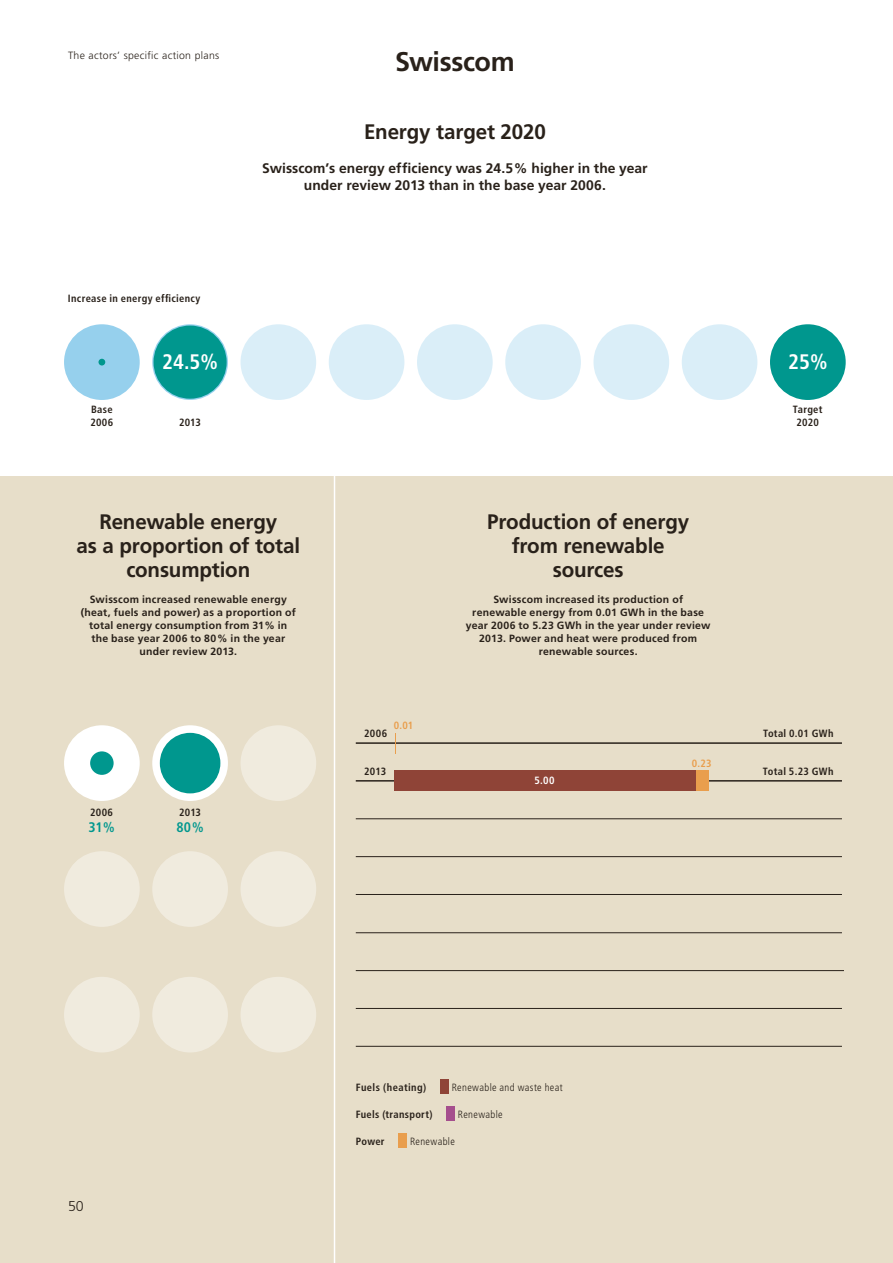
<style>
.page{position:relative;width:893px;height:1263px;background:#fff}
.page>*{position:absolute;margin:0;border:0;box-sizing:border-box;transform-origin:0 0}
.t1{font:700 27px "Frutiger LT";letter-spacing:-.015em;color:#29211a}
.t2{font:700 21px/24.5px "Frutiger LT";letter-spacing:-.01em;color:#29211a;text-align:center}
.t3{font:700 condensed 21px "Frutiger LT";color:#fff}
.t4{font:300 14.25px "Frutiger LT";color:#29211a}
.t5{font:700 13.8px/16.8px "Frutiger LT";letter-spacing:.005em;color:#29211a;text-align:center}
.t6{font:700 condensed 13.8px "Frutiger LT";color:#00978e}
.t7{font:700 10.5px/13px "Frutiger LT";letter-spacing:.025em;color:#29211a;text-align:center}
.t8{font:700 condensed 10.5px/13.5px "Frutiger LT";letter-spacing:.03em;color:#29211a}
.t9{font:300 condensed 10.5px "Frutiger LT";letter-spacing:.035em;color:#29211a}
.t10{font:300 10.5px "Frutiger LT";letter-spacing:.03em;color:#29211a}
.t11{font:700 condensed 10.5px "Frutiger LT";color:#e99e4d}
.t12{font:700 condensed 10.5px "Frutiger LT";color:#fff}
</style>
<div class="page">
<div style="left:0;top:476px;width:893px;height:787px;background:#e7dec9"></div>
<hr style="left:356px;top:742px;width:486px;height:2px;background:#29211a">
<hr style="left:356px;top:780px;width:486px;height:1px;background:#29211a">
<hr style="left:356px;top:818px;width:486px;height:1px;background:#29211a">
<hr style="left:356px;top:856px;width:486px;height:1px;background:#29211a">
<hr style="left:356px;top:894px;width:486px;height:1px;background:#29211a">
<hr style="left:356px;top:932px;width:486px;height:1px;background:#29211a">
<hr style="left:356px;top:970px;width:488px;height:1px;background:#29211a">
<hr style="left:356px;top:1008px;width:486px;height:1px;background:#29211a">
<hr style="left:356px;top:1046px;width:486px;height:1px;background:#29211a">
<hr style="left:334px;top:470px;width:1px;height:793px;background:#fff">
<div style="left:64px;top:324px;width:76px;height:76px;background:#96d0ed;border-radius:50%"></div>
<div style="left:98px;top:359px;width:7px;height:6px;background:#00978e;border-radius:50%"></div>
<svg style="left:152px;top:324px;width:76px;height:76px"></svg>
<div style="left:154px;top:326px;width:73px;height:73px;background:#00978e;border-radius:50%"></div>
<div style="left:240px;top:324px;width:76px;height:76px;background:#daeef8;border-radius:50%"></div>
<div style="left:329px;top:324px;width:75px;height:76px;background:#daeef8;border-radius:50%"></div>
<div style="left:417px;top:324px;width:76px;height:76px;background:#daeef8;border-radius:50%"></div>
<div style="left:505px;top:324px;width:76px;height:76px;background:#daeef8;border-radius:50%"></div>
<div style="left:593px;top:324px;width:76px;height:76px;background:#daeef8;border-radius:50%"></div>
<div style="left:682px;top:324px;width:75px;height:76px;background:#daeef8;border-radius:50%"></div>
<div style="left:770px;top:324px;width:76px;height:76px;background:#00978e;border-radius:50%"></div>
<div style="left:695px;top:771px;width:14px;height:20px;background:#e99e4d"></div>
<div style="left:394px;top:771px;width:301px;height:20px;background:#8f4437"></div>
<div style="left:64px;top:725px;width:76px;height:76px;background:#fff;border-radius:38px"></div>
<div style="left:152px;top:725px;width:76px;height:76px;background:#fff;border-radius:38px"></div>
<div style="left:241px;top:725px;width:75px;height:76px;background:#f0ebde;border-radius:38px"></div>
<div style="left:64px;top:851px;width:76px;height:76px;background:#f0ebde;border-radius:38px"></div>
<div style="left:152px;top:851px;width:76px;height:76px;background:#f0ebde;border-radius:38px"></div>
<div style="left:241px;top:851px;width:75px;height:76px;background:#f0ebde;border-radius:38px"></div>
<div style="left:64px;top:977px;width:76px;height:75px;background:#f0ebde;border-radius:38px"></div>
<div style="left:152px;top:977px;width:76px;height:75px;background:#f0ebde;border-radius:38px"></div>
<div style="left:241px;top:977px;width:75px;height:75px;background:#f0ebde;border-radius:38px"></div>
<div style="left:90px;top:751px;width:24px;height:24px;background:#00978e;border-radius:12px"></div>
<div style="left:160px;top:733px;width:60px;height:60px;background:#00978e;border-radius:30px"></div>
<svg style="left:395px;top:733px;width:1px;height:20px"></svg>
<div style="left:440px;top:1079px;width:9px;height:15px;background:#8f4437"></div>
<div style="left:446px;top:1106px;width:9px;height:15px;background:#a54e8d"></div>
<div style="left:399px;top:1133px;width:8px;height:15px;background:#e99e4d"></div>
<p class="t10" style="left:68px;top:49px;width:153px">The actors’ specific action plans</p>
<p class="t8" style="left:68px;top:292px;width:134px">Increase in energy efficiency</p>
<h1 class="t1" style="left:395px;top:46px;width:121px">Swisscom</h1>
<h2 class="t2" style="left:364px;top:119px;width:183px">Energy target 2020</h2>
<h3 class="t5" style="left:262px;top:160px;width:387px">Swisscom’s energy efficiency was 24.5% higher in the year under review 2013 than in the base year 2006.</h3>
<p class="t8" style="left:90px;top:402px;width:24px">Base<br>2006</p>
<h2 class="t3" style="left:162px;top:349px;width:57px">24.5%</h2>
<h2 class="t3" style="left:788px;top:349px;width:41px">25%</h2>
<p class="t8" style="left:179px;top:416px;width:23px">2013</p>
<p class="t8" style="left:793px;top:402px;width:31px;text-align:center">Target<br>2020</p>
<h2 class="t2" style="left:76px;top:509px;width:225px">Renewable energy<br>as a proportion of total consumption</h2>
<p class="t7" style="left:81px;top:593px;width:217px">Swisscom increased renewable energy (heat, fuels and power) as a proportion of total energy consumption from 31% in the base year 2006 to 80% in the year under review 2013.</p>
<p class="t8" style="left:90px;top:805px;width:24px">2006</p>
<h3 class="t6" style="left:89px;top:819px;width:28px">31%</h3>
<p class="t8" style="left:179px;top:805px;width:23px">2013</p>
<h3 class="t6" style="left:176px;top:819px;width:29px">80%</h3>
<h2 class="t2" style="left:487px;top:509px;width:204px">Production of energy from renewable sources</h2>
<p class="t7" style="left:466px;top:593px;width:246px">Swisscom increased its production of renewable energy from 0.01 GWh in the base year 2006 to 5.23 GWh in the year under review 2013. Power and heat were produced from renewable sources.</p>
<p class="t11" style="left:394px;top:719px;width:21px">0.01</p>
<p class="t8" style="left:364px;top:726px;width:24px">2006</p>
<p class="t8" style="left:763px;top:726px;width:72px">Total 0.01 GWh</p>
<p class="t8" style="left:364px;top:764px;width:23px">2013</p>
<p class="t8" style="left:763px;top:764px;width:72px">Total 5.23 GWh</p>
<p class="t11" style="left:692px;top:757px;width:21px">0.23</p>
<p class="t12" style="left:535px;top:774px;width:22px">5.00</p>
<h3 class="t4" style="left:68px;top:1198px;width:17px">50</h3>
<p class="t8" style="left:356px;top:1081px;width:72px">Fuels (heating)</p>
<p class="t9" style="left:452px;top:1082px;width:112px">Renewable and waste heat</p>
<p class="t8" style="left:356px;top:1108px;width:78px">Fuels (transport)</p>
<p class="t9" style="left:458px;top:1109px;width:46px">Renewable</p>
<p class="t8" style="left:356px;top:1135px;width:30px">Power</p>
<p class="t9" style="left:410px;top:1136px;width:46px">Renewable</p>
</div>
